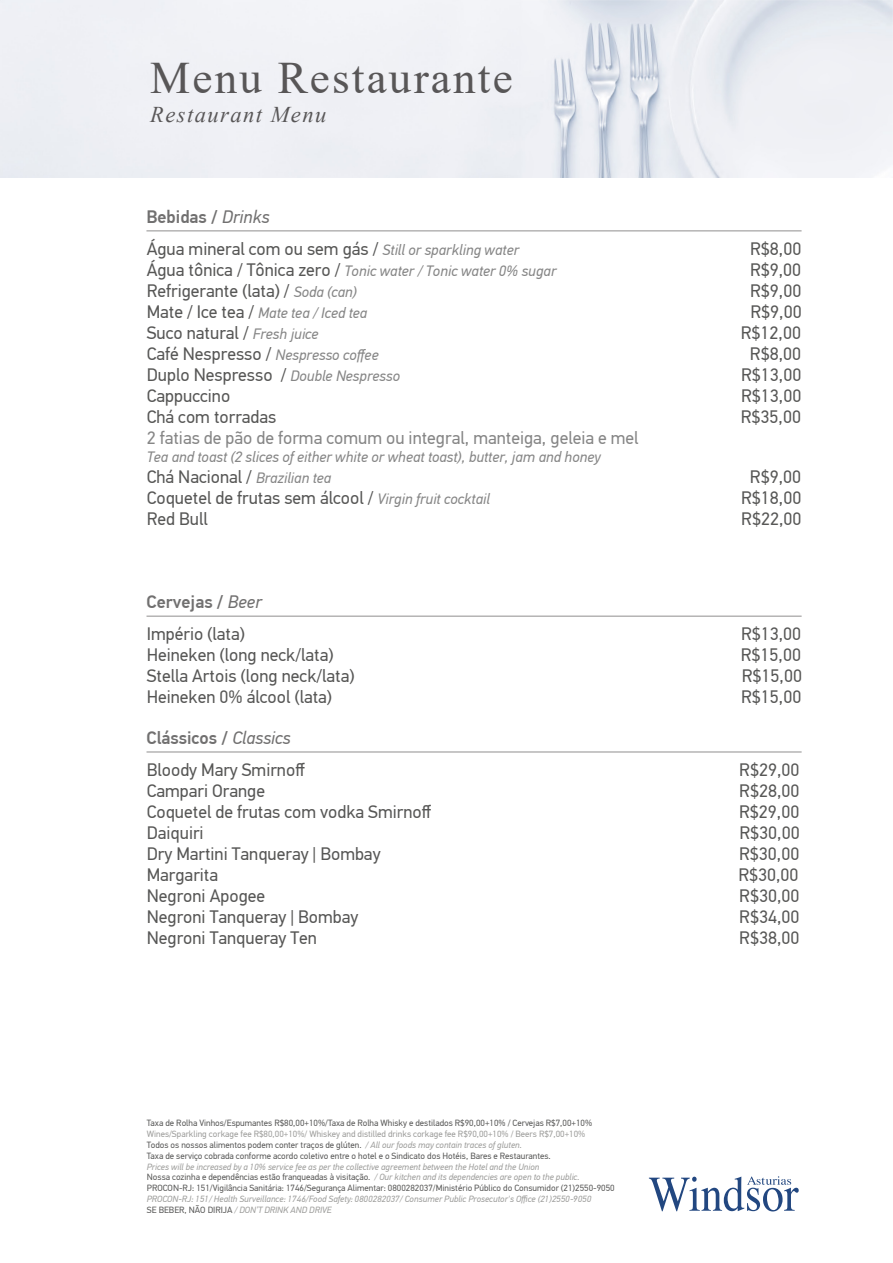
<style>
.page{position:relative;width:893px;height:1263px;background:#fff}
.page>*{position:absolute;margin:0;border:0;box-sizing:border-box;transform-origin:0 0}
.t1{font:45px "Times New Roman";letter-spacing:.05em;color:#585657}
.t2{font:italic 22.5px "Times New Roman";letter-spacing:.065em;color:#585657}
.t3{font:18px/32.7px "PF Din Text Pro";color:#575756}
.t4{font:18px "PF Din Text Pro";color:#868686}
.t5{font:italic 15px "PF Din Text Pro";color:#868686}
.t6{font:9px/10.8px "PF Din Text Pro";color:#595958}
.t7{font:italic 9px/10.8px "PF Din Text Pro";color:#9d9d9b}
.s1{font-weight:500;color:#717070}
.s2{font-style:italic;color:#717070}
.s3{font-style:italic;font-size:15px;color:#868686}
.s4{font-style:normal;font-size:18px;color:#575756}
.s5{color:#9d9d9b}
.s6{font-style:italic;color:#9d9d9b}
.s7{font-style:normal;color:#595958}
</style>
<div class="page">
<img style="left:0;top:0;width:893px;height:177px">
<hr style="left:146px;top:230px;width:656px;height:1px;background:#9c9b9b">
<hr style="left:146px;top:616px;width:656px;height:1px;background:#9c9b9b">
<hr style="left:146px;top:751px;width:656px;height:1px;background:#9c9b9b">
<svg style="left:649px;top:1176px;width:150px;height:35px"></svg>
<h1 class="t1" style="left:150px;top:46px;width:364px">Menu Restaurante</h1>
<p class="t2" style="left:150px;top:99px;width:178px">Restaurant Menu</p>
<p class="t3" style="left:146px;top:200px;width:374px"><span class="s1">Bebidas /</span> <span class="s2">Drinks<br></span>Água mineral com ou sem gás / <span class="s3">Still or sparkling water</span></p>
<p class="t3" style="left:750px;top:233px;width:53px">R$8,00</p>
<p class="t5" style="left:147px;top:262px;width:411px"><span class="s4">Água tônica / Tônica zero /</span> Tonic water / Tonic water 0% sugar</p>
<p class="t3" style="left:750px;top:254px;width:53px">R$9,00</p>
<p class="t3" style="left:147px;top:275px;width:212px">Refrigerante (lata) / <span class="s3">Soda (can)</span></p>
<p class="t3" style="left:750px;top:275px;width:53px">R$9,00</p>
<p class="t5" style="left:147px;top:304px;width:222px"><span class="s4">Mate / Ice tea /</span> Mate tea / Iced tea</p>
<p class="t3" style="left:750px;top:296px;width:53px">R$9,00</p>
<p class="t3" style="left:147px;top:317px;width:173px">Suco natural / <span class="s3">Fresh juice</span></p>
<p class="t3" style="left:741px;top:317px;width:62px">R$12,00</p>
<p class="t5" style="left:147px;top:346px;width:233px"><span class="s4">Café Nespresso /</span> Nespresso coffee</p>
<p class="t3" style="left:750px;top:338px;width:53px">R$8,00</p>
<p class="t3" style="left:147px;top:359px;width:255px">Duplo Nespresso / <span class="s3">Double Nespresso</span></p>
<p class="t3" style="left:741px;top:359px;width:62px">R$13,00</p>
<p class="t3" style="left:147px;top:380px;width:85px">Cappuccino</p>
<p class="t3" style="left:741px;top:380px;width:62px">R$13,00</p>
<p class="t3" style="left:147px;top:401px;width:131px">Chá com torradas</p>
<p class="t3" style="left:741px;top:401px;width:62px">R$35,00</p>
<p class="t4" style="left:147px;top:427px;width:493px">2 fatias de pão de forma comum ou integral, manteiga, geleia e mel</p>
<p class="t5" style="left:147px;top:448px;width:455px">Tea and toast (2 slices of either white or wheat toast), butter, jam and honey</p>
<p class="t3" style="left:147px;top:461px;width:186px">Chá Nacional / <span class="s3">Brazilian tea</span></p>
<p class="t3" style="left:750px;top:461px;width:53px">R$9,00</p>
<p class="t3" style="left:147px;top:482px;width:345px">Coquetel de frutas sem álcool / <span class="s3">Virgin fruit cocktail</span></p>
<p class="t3" style="left:741px;top:482px;width:62px">R$18,00</p>
<p class="t3" style="left:147px;top:503px;width:63px">Red Bull</p>
<p class="t3" style="left:741px;top:503px;width:62px">R$22,00</p>
<p class="t3" style="left:146px;top:585px;width:117px"><span class="s1">Cervejas /</span> <span class="s2">Beer<br></span>Império (lata)</p>
<p class="t3" style="left:741px;top:618px;width:62px">R$13,00</p>
<p class="t3" style="left:147px;top:639px;width:188px">Heineken (long neck/lata)</p>
<p class="t3" style="left:741px;top:639px;width:62px">R$15,00</p>
<p class="t3" style="left:147px;top:660px;width:209px">Stella Artois (long neck/lata)</p>
<p class="t3" style="left:742px;top:660px;width:62px">R$15,00</p>
<p class="t3" style="left:147px;top:681px;width:187px">Heineken 0% álcool (lata)</p>
<p class="t3" style="left:741px;top:681px;width:62px">R$15,00</p>
<p class="t3" style="left:146px;top:721px;width:160px"><span class="s1">Clássicos /</span> <span class="s2">Classics<br></span>Bloody Mary Smirnoff</p>
<p class="t3" style="left:739px;top:754px;width:62px">R$29,00</p>
<p class="t3" style="left:147px;top:775px;width:120px">Campari Orange</p>
<p class="t3" style="left:739px;top:775px;width:62px">R$28,00</p>
<p class="t3" style="left:147px;top:796px;width:286px">Coquetel de frutas com vodka Smirnoff</p>
<p class="t3" style="left:739px;top:796px;width:62px">R$29,00</p>
<p class="t3" style="left:147px;top:817px;width:58px">Daiquiri</p>
<p class="t3" style="left:739px;top:817px;width:62px">R$30,00</p>
<p class="t3" style="left:147px;top:838px;width:235px">Dry Martini Tanqueray | Bombay</p>
<p class="t3" style="left:739px;top:838px;width:62px">R$30,00</p>
<p class="t3" style="left:147px;top:859px;width:73px">Margarita</p>
<p class="t3" style="left:738px;top:859px;width:62px">R$30,00</p>
<p class="t3" style="left:147px;top:880px;width:120px">Negroni Apogee</p>
<p class="t3" style="left:739px;top:880px;width:62px">R$30,00</p>
<p class="t3" style="left:147px;top:901px;width:213px">Negroni Tanqueray | Bombay</p>
<p class="t3" style="left:739px;top:901px;width:62px">R$34,00</p>
<p class="t3" style="left:147px;top:922px;width:172px">Negroni Tanqueray Ten</p>
<p class="t3" style="left:739px;top:922px;width:62px">R$38,00</p>
<p class="t6" style="left:147px;top:1118px;width:447px">Taxa de Rolha Vinhos/Espumantes R$80,00+10%/Taxa de Rolha Whisky e destilados R$90,00+10% / Cervejas R$7,00+10%</p>
<p class="t6" style="left:147px;top:1129px;width:440px"><span class="s5">Wines/Sparkling corkage fee R$80,00+10%/ Whiskey and distilled drinks corkage fee R$90,00+10% / Beers R$7,00+10%<br></span>Todos os nossos alimentos podem conter traços de glúten. <span class="s6">/ All our foods may contain traces of gluten.<br></span>Taxa de serviço cobrada conforme acordo coletivo entre o hotel e o Sindicato dos Hotéis, Bares e Restaurantes.</p>
<p class="t6" style="left:147px;top:1161px;width:469px"><span class="s6">Prices will be increased by a 10% service fee as per the collective agreement between the Hotel and the Union<br></span>Nossa cozinha e dependências estão franqueadas à visitação. <span class="s6">/ Our kitchen and its dependencies are open to the public.<br></span>PROCON-RJ: 151/Vigilância Sanitária: 1746/Segurança Alimentar: 0800282037/Ministério Público do Consumidor (21)2550-9050</p>
<p class="t7" style="left:147px;top:1193px;width:446px">PROCON-RJ: 151/ Health Surveillance: 1746/Food Safety: 0800282037/ Consumer Public Prosecutor's Office (21)2550-9050<br><span class="s7">SE BEBER, NÃO DIRIJA</span> / DON’T DRINK AND DRIVE</p>
</div>
